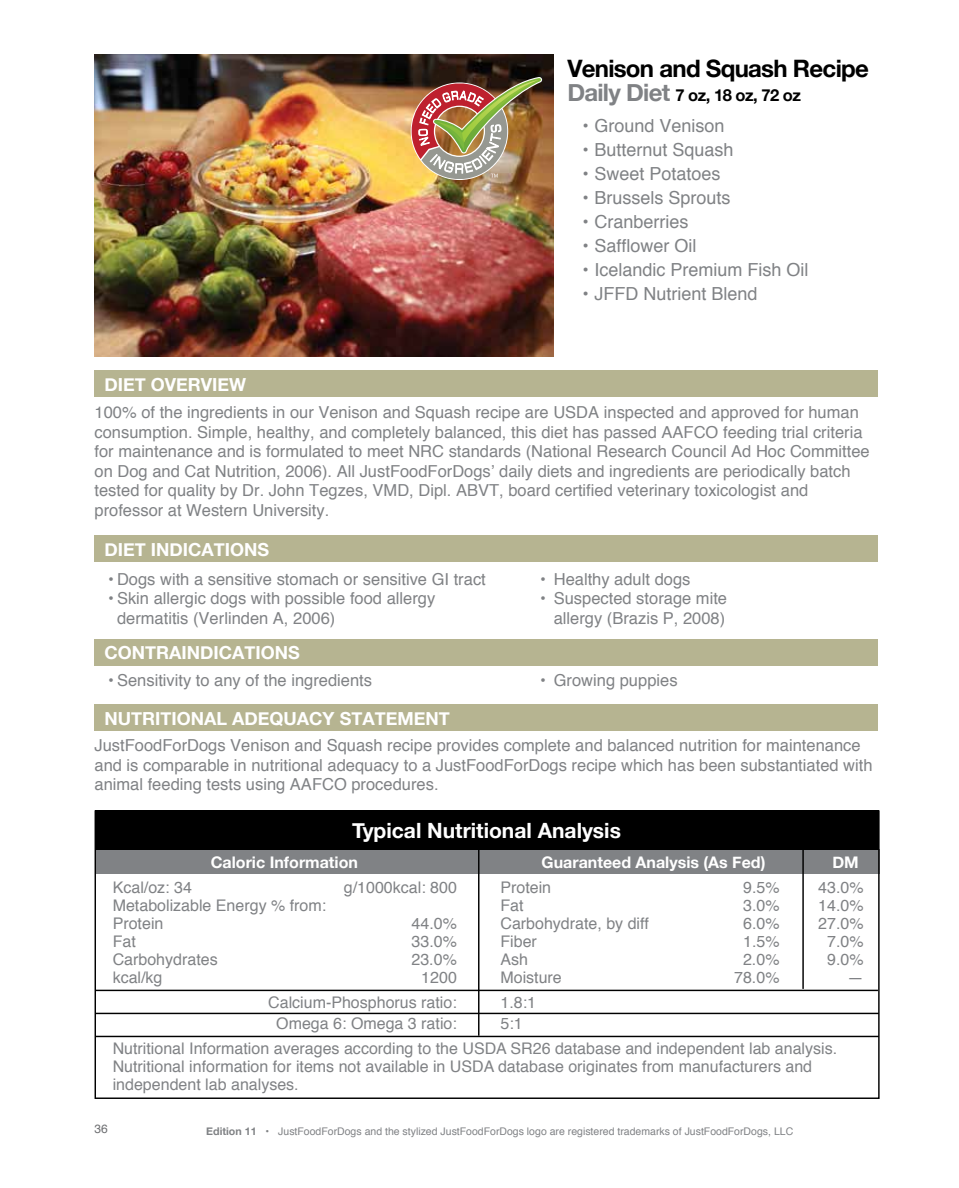
<style>
.page{position:relative;width:959px;height:1188px;background:#fff}
.page>*{position:absolute;margin:0;border:0;box-sizing:border-box;transform-origin:0 0}
.t1{font:700 24px "Helvetica Neue";letter-spacing:-.03em;color:#000}
.t2{font:700 21px "Helvetica Neue";color:#fff}
.t3{font:18px "Helvetica";color:#808285}
.t4{font:700 18px "Helvetica Neue";color:#fff}
.t5{font:16.5px/19.5px "Helvetica";color:#808285}
.t6{font:700 16.5px "Helvetica Neue";letter-spacing:-.03em;color:#000}
.t7{font:16.05px/24.8px "Helvetica";color:#808285}
.t8{font:700 16.05px "Helvetica Neue";color:#fff}
.t9{font:12px "Helvetica";color:#6d6e71}
.t10{font:10.5px "Helvetica";color:#808285}
.s1{font-size:24px;color:#808285}
.s2{font-family:"Adobe Caslon Pro";font-size:18px;color:#fff}
.s3{font-family:"Helvetica Neue";font-weight:700;font-size:10.65px}
</style>
<div class="page">
<div style="left:94px;top:370px;width:784px;height:27px;background:#b6b491"></div>
<div style="left:94px;top:535px;width:784px;height:27px;background:#b6b491"></div>
<div style="left:94px;top:639px;width:784px;height:27px;background:#b6b491"></div>
<div style="left:94px;top:704px;width:784px;height:27px;background:#b6b491"></div>
<div style="left:95px;top:850px;width:784px;height:24px;background:#808285"></div>
<div style="left:95px;top:810px;width:783px;height:40px;background:#000"></div>
<hr style="left:478px;top:828px;width:1px;height:208px;background:#000">
<hr style="left:802px;top:828px;width:1px;height:161px;background:#000">
<hr style="left:95px;top:990px;width:783px;height:1px;background:#000">
<hr style="left:95px;top:1013px;width:783px;height:1px;background:#000">
<hr style="left:95px;top:1036px;width:783px;height:1px;background:#000">
<img style="left:94px;top:54px;width:460px;height:302px">
<img style="left:411px;top:76px;width:132px;height:103px">
<p class="t4" style="left:105px;top:370px;width:143px">DIET OVERVIEW</p>
<h1 class="t1" style="left:567px;top:50px;width:303px">Venison and Squash Recipe</h1>
<p class="t6" style="left:567px;top:83px;width:235px"><span class="s1">Daily Diet</span> 7 oz, 18 oz, 72 oz</p>
<p class="t3" style="left:582px;top:112px;width:144px">• Ground Venison</p>
<p class="t3" style="left:582px;top:136px;width:153px">• Butternut Squash</p>
<p class="t3" style="left:582px;top:160px;width:140px">• Sweet Potatoes</p>
<p class="t3" style="left:582px;top:184px;width:150px">• Brussels Sprouts</p>
<p class="t3" style="left:582px;top:208px;width:108px">• Cranberries</p>
<p class="t3" style="left:582px;top:232px;width:116px">• Safflower Oil</p>
<p class="t3" style="left:582px;top:256px;width:228px">• Icelandic Premium Fish Oil</p>
<p class="t3" style="left:582px;top:280px;width:177px">• JFFD Nutrient Blend</p>
<p class="t5" style="left:94px;top:403px;width:776px">100% of the ingredients in our Venison and Squash recipe are USDA inspected and approved for human consumption. Simple, healthy, and completely balanced, this diet has passed AAFCO feeding trial criteria for maintenance and is formulated to meet NRC standards (National Research Council Ad Hoc Committee on Dog and Cat Nutrition, 2006). All JustFoodForDogs’ daily diets and ingredients are periodically batch tested for quality by Dr. John Tegzes, VMD, Dipl. ABVT, board certified veterinary toxicologist and professor at Western University.</p>
<p class="t4" style="left:105px;top:536px;width:166px">DIET INDICATIONS</p>
<p class="t5" style="left:108px;top:570px;width:379px">• Dogs with a sensitive stomach or sensitive GI tract</p>
<p class="t5" style="left:540px;top:570px;width:152px">• Healthy adult dogs</p>
<p class="t5" style="left:108px;top:589px;width:329px">• Skin allergic dogs with possible food allergy</p>
<p class="t5" style="left:540px;top:589px;width:188px">• Suspected storage mite</p>
<p class="t5" style="left:117px;top:609px;width:220px">dermatitis (Verlinden A, 2006)</p>
<p class="t5" style="left:553px;top:609px;width:173px">allergy (Brazis P, 2008)</p>
<p class="t4" style="left:105px;top:638px;width:197px">CONTRAINDICATIONS</p>
<p class="t5" style="left:108px;top:671px;width:265px">• Sensitivity to any of the ingredients</p>
<p class="t5" style="left:540px;top:671px;width:139px">• Growing puppies</p>
<p class="t4" style="left:105px;top:704px;width:346px">NUTRITIONAL ADEQUACY STATEMENT</p>
<p class="t5" style="left:94px;top:736px;width:779px">JustFoodForDogs Venison and Squash recipe provides complete and balanced nutrition for maintenance and is comparable in nutritional adequacy to a JustFoodForDogs recipe which has been substantiated with animal feeding tests using AAFCO procedures.</p>
<p class="t2" style="left:352px;top:814px;width:270px">Typical Nutritional Analysis</p>
<p class="t8" style="left:211px;top:850px;width:149px">Caloric Information</p>
<p class="t8" style="left:541px;top:850px;width:225px">Guaranteed Analysis (As Fed)</p>
<p class="t8" style="left:832px;top:850px;width:28px">DM</p>
<p class="t7" style="left:113px;top:876px;width:81px">Kcal/oz: 34</p>
<p class="t7" style="left:344px;top:876px;width:114px">g/1000kcal: 800</p>
<p class="t7" style="left:500px;top:876px;width:52px">Protein</p>
<p class="t7" style="left:743px;top:876px;width:38px">9.5%</p>
<p class="t7" style="left:818px;top:876px;width:47px">43.0%</p>
<p class="t7" style="left:113px;top:894px;width:215px">Metabolizable Energy % from:</p>
<p class="t7" style="left:500px;top:894px;width:25px">Fat</p>
<p class="t7" style="left:743px;top:894px;width:38px">3.0%</p>
<p class="t7" style="left:818px;top:894px;width:47px">14.0%</p>
<p class="t7" style="left:113px;top:912px;width:52px">Protein</p>
<p class="t7" style="left:411px;top:912px;width:47px">44.0%</p>
<p class="t7" style="left:500px;top:912px;width:150px">Carbohydrate, by diff</p>
<p class="t7" style="left:743px;top:912px;width:38px">6.0%</p>
<p class="t7" style="left:818px;top:912px;width:47px">27.0%</p>
<p class="t7" style="left:113px;top:930px;width:25px">Fat</p>
<p class="t7" style="left:411px;top:930px;width:47px">33.0%</p>
<p class="t7" style="left:500px;top:930px;width:38px">Fiber</p>
<p class="t7" style="left:743px;top:930px;width:38px">1.5%</p>
<p class="t7" style="left:827px;top:930px;width:38px">7.0%</p>
<p class="t7" style="left:113px;top:948px;width:106px">Carbohydrates</p>
<p class="t7" style="left:411px;top:948px;width:47px">23.0%</p>
<p class="t7" style="left:500px;top:948px;width:29px">Ash</p>
<p class="t7" style="left:743px;top:948px;width:38px">2.0%</p>
<p class="t7" style="left:827px;top:948px;width:38px">9.0%</p>
<p class="t7" style="left:113px;top:966px;width:51px">kcal/kg</p>
<p class="t7" style="left:421px;top:966px;width:37px">1200</p>
<p class="t7" style="left:500px;top:966px;width:63px">Moisture</p>
<p class="t7" style="left:734px;top:966px;width:47px">78.0%</p>
<p class="t7" style="left:847px;top:966px;width:18px">—</p>
<p class="t7" style="left:268px;top:990px;width:190px">Calcium-Phosphorus ratio:</p>
<p class="t7" style="left:500px;top:990px;width:37px">1.8:1</p>
<p class="t7" style="left:276px;top:1012px;width:182px">Omega 6: Omega 3 ratio:</p>
<p class="t7" style="left:113px;top:1012px;width:726px;text-indent:388px">5:1<br>Nutritional Information averages according to the USDA SR26 database and independent lab analysis.</p>
<p class="t7" style="left:113px;top:1058px;width:701px;line-height:18px">Nutritional information for items not available in USDA database originates from manufacturers and independent lab analyses.</p>
<p class="t9" style="left:94px;top:1119px;width:33px">36<span class="s2">36</span></p>
<p class="t10" style="left:206px;top:1124px;width:588px"><span class="s3">Edition 11 •</span> JustFoodForDogs and the stylized JustFoodForDogs logo are registered trademarks of JustFoodForDogs, LLC</p>
</div>
